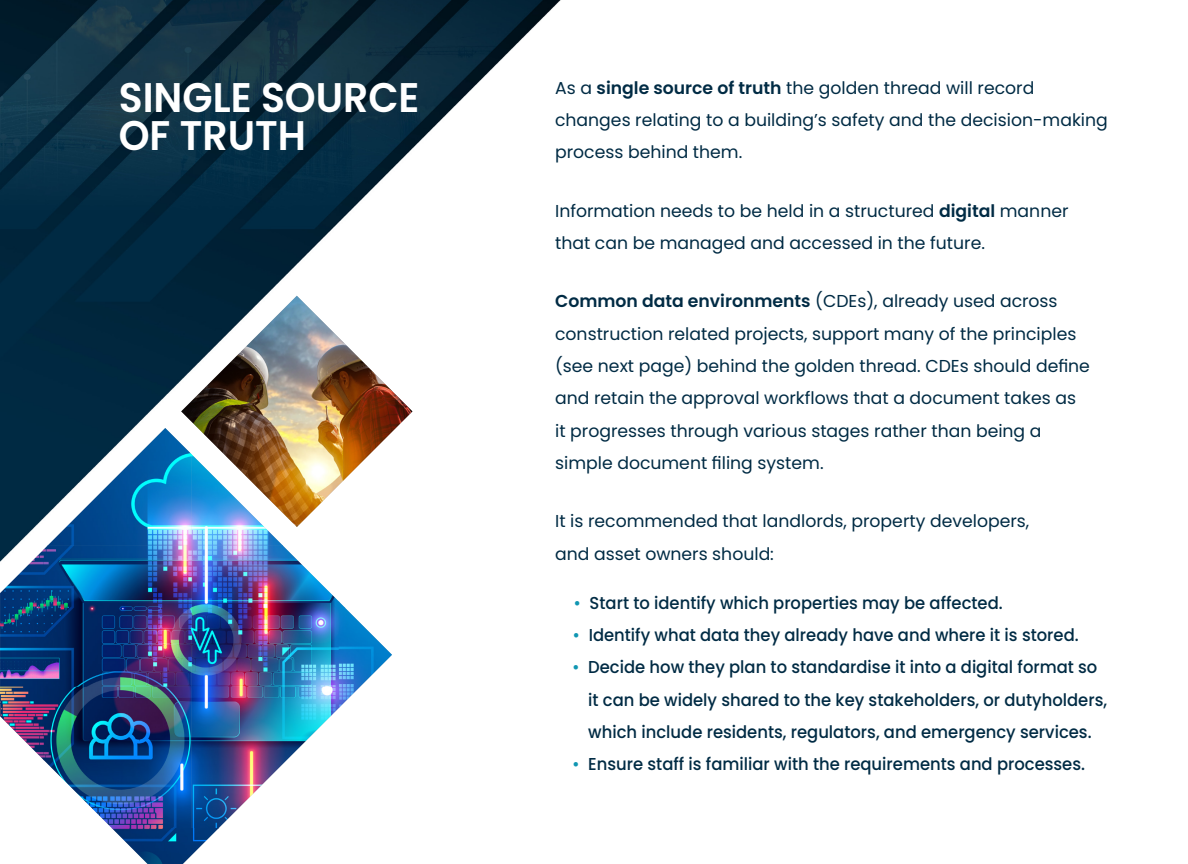
<style>
.page{position:relative;width:1188px;height:864px;background:#fff}
.page>*{position:absolute;margin:0;border:0;box-sizing:border-box;transform-origin:0 0}
.t1{font:600 41.4px/37.3px "Poppins";color:#fff;scale:.95 1}
.t2{font:17.25px/32.2px "Poppins";color:#002b44}
.t3{font:500 17.25px/32.2px "Poppins";color:#002b44;scale:.95 1}
.s1{font-weight:600}
.s2{color:#1096b2}
</style>
<div class="page">
<img style="left:0;top:0;width:561px;height:428px">
<img style="left:0;top:428px;width:44px;height:118px">
<img style="left:47px;top:428px;width:144px;height:117px">
<img style="left:191px;top:527px;width:92px;height:18px">
<svg style="left:339px;top:601px;width:6px;height:7px"></svg>
<img style="left:0;top:549px;width:44px;height:212px">
<img style="left:44px;top:545px;width:295px;height:284px">
<img style="left:339px;top:608px;width:53px;height:100px">
<img style="left:44px;top:828px;width:23px;height:1px">
<img style="left:112px;top:828px;width:227px;height:36px">
<img style="left:181px;top:296px;width:232px;height:231px">
<h1 class="t1" style="left:119px;top:79px;width:318px">SINGLE SOURCE<br>OF TRUTH</h1>
<p class="t2" style="left:555px;top:72px;width:554px">As a <span class="s1">single source of truth</span> the golden thread will record changes relating to a building’s safety and the decision-making process behind them.</p>
<p class="t2" style="left:555px;top:195px;width:515px">Information needs to be held in a structured <span class="s1">digital</span> manner that can be managed and accessed in the future.</p>
<p class="t2" style="left:555px;top:285px;width:536px"><span class="s1">Common data environments</span> (CDEs), already used across construction related projects, support many of the principles (see next page) behind the golden thread. CDEs should define and retain the approval workflows that a document takes as it progresses through various stages rather than being a simple document filing system.</p>
<p class="t2" style="left:555px;top:505px;width:476px">It is recommended that landlords, property developers, and asset owners should:</p>
<p class="t3" style="left:574px;top:587px;width:453px"><span class="s2">•</span> Start to identify which properties may be affected.</p>
<p class="t3" style="left:573px;top:619px;width:534px"><span class="s2">•</span> Identify what data they already have and where it is stored.</p>
<p class="t3" style="left:588px;top:651px;width:548px;text-indent:-16px"><span class="s2">•</span> Decide how they plan to standardise it into a digital format so it can be widely shared to the key stakeholders, or dutyholders, which include residents, regulators, and emergency services.</p>
<p class="t3" style="left:572px;top:748px;width:541px"><span class="s2">•</span> Ensure staff is familiar with the requirements and processes.</p>
</div>
